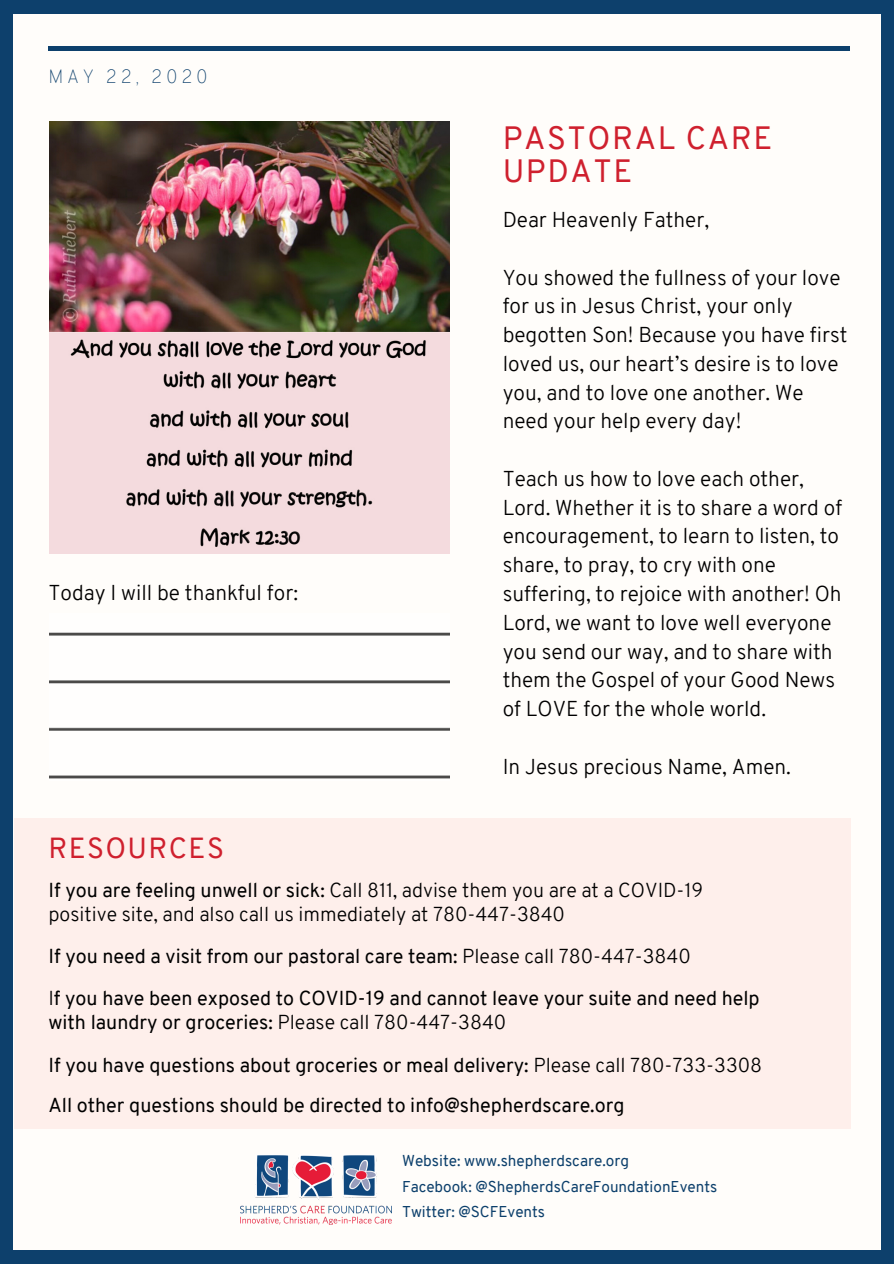
<style>
.page{position:relative;width:894px;height:1264px;background:#fff}
.page>*{position:absolute;margin:0;border:0;box-sizing:border-box;transform-origin:0 0}
.t1{font:31.5px/33.9px "Overpass";letter-spacing:.05em;color:#cf202e}
.t2{font:28.35px "Overpass";letter-spacing:.05em;color:#cf202e}
.t3{font:300 21px/28.8px "Overpass";color:#000}
.t4{font:19.65px/42.3px "Overpass";color:#000}
.t5{font:300 19.65px/23.9px "Overpass";color:#000}
.t6{font:100 18.75px "Overpass";letter-spacing:.2em;color:#0d406c}
.t7{font:15.45px "Overpass";color:#0d406c}
.t8{font:15.3px "Overpass";color:#0d406c}
.s1{font-weight:400}
.s2{font-weight:300}
</style>
<div class="page">
<div style="left:0;top:0;width:893px;height:1263px;background:#0d406c"></div>
<div style="left:14px;top:14px;width:866px;height:1235px;background:#fffdfa"></div>
<img style="left:240px;top:1155px;width:151px;height:69px">
<div style="left:14px;top:818px;width:836px;height:310px;background:#feefeb"></div>
<hr style="left:48px;top:47px;width:801px;height:3px;background:#0d406c">
<img style="left:49px;top:632px;width:400px;height:147px">
<img style="left:49px;top:122px;width:400px;height:431px">
<p class="t6" style="left:48px;top:64px;width:161px">MAY 22, 2020</p>
<p class="t3" style="left:48px;top:578px;width:251px">Today I will be thankful for:</p>
<h1 class="t1" style="left:502px;top:121px;width:271px">PASTORAL CARE<br>UPDATE</h1>
<p class="t3" style="left:502px;top:205px;width:208px">Dear Heavenly Father,</p>
<p class="t3" style="left:502px;top:263px;width:346px">You showed the fullness of your love for us in Jesus Christ, your only begotten Son! Because you have first loved us, our heart’s desire is to love you, and to love one another. We need your help every day!</p>
<p class="t3" style="left:502px;top:464px;width:341px">Teach us how to love each other, Lord. Whether it is to share a word of encouragement, to learn to listen, to share, to pray, to cry with one suffering, to rejoice with another! Oh Lord, we want to love well everyone you send our way, and to share with them the Gospel of your Good News of LOVE for the whole world.</p>
<p class="t3" style="left:502px;top:751px;width:290px">In Jesus precious Name, Amen.</p>
<h2 class="t2" style="left:48px;top:830px;width:177px">RESOURCES</h2>
<p class="t5" style="left:48px;top:878px;width:656px"><span class="s1">If you are feeling unwell or sick:</span> Call 811, advise them you are at a COVID-19 positive site, and also call us immediately at 780-447-3840</p>
<p class="t4" style="left:48px;top:935px;width:712px">If you need a visit from our pastoral care team: <span class="s2">Please call 780-447-3840<br>I</span>f you have been exposed to COVID-19 and cannot leave your suite and need help</p>
<p class="t4" style="left:48px;top:1001px;width:715px">with laundry or groceries: <span class="s2">Please call 780-447-3840<br></span>If you have questions about groceries or meal delivery: <span class="s2">Please call 780-733-3308</span></p>
<p class="t4" style="left:48px;top:1084px;width:577px">All other questions should be directed to info@shepherdscare.org</p>
<p class="t7" style="left:402px;top:1150px;width:228px">Website: www.shepherdscare.org</p>
<p class="t8" style="left:402px;top:1202px;width:144px">Twitter: @SCFEvents</p>
<p class="t8" style="left:402px;top:1176px;width:316px">Facebook: @ShepherdsCareFoundationEvents</p>
</div>
